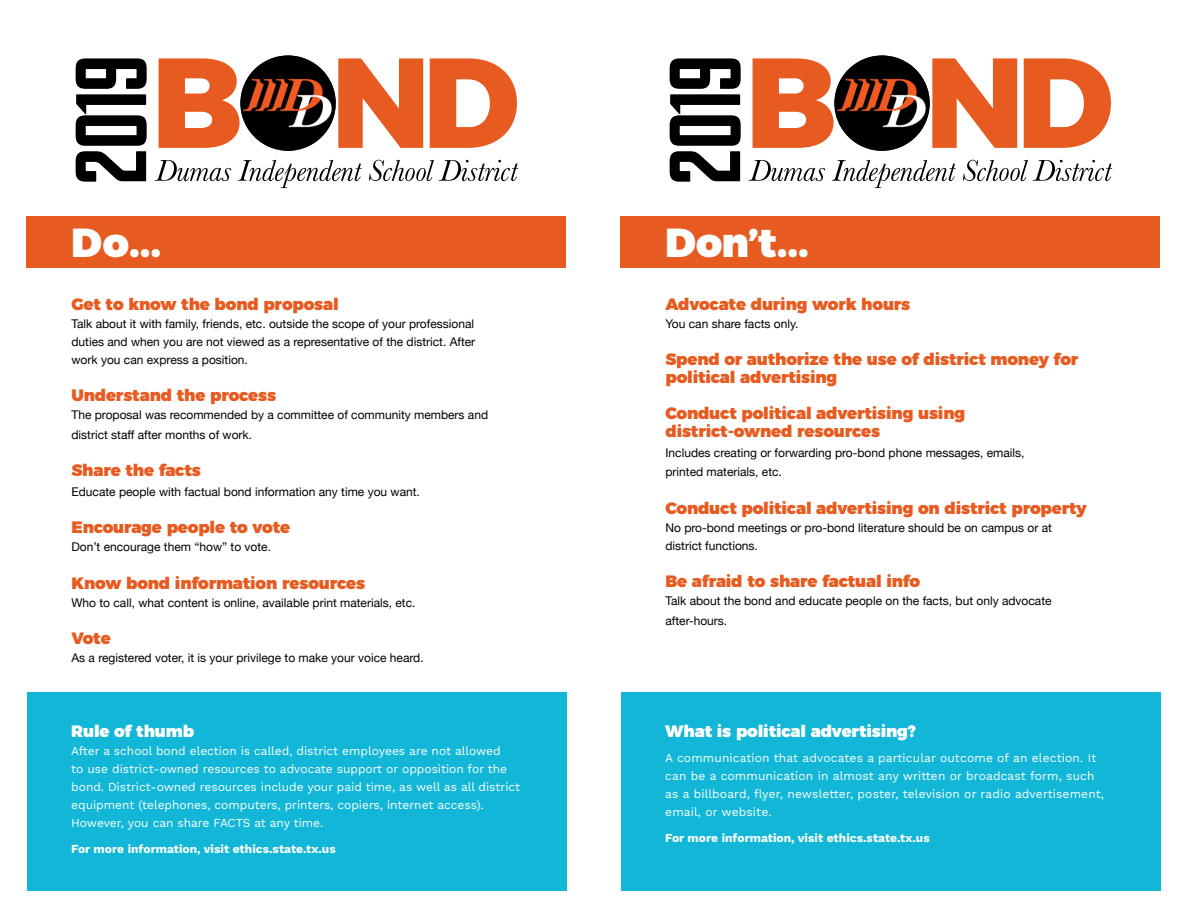
<style>
.page{position:relative;width:1188px;height:918px;background:#fff}
.page>*{position:absolute;margin:0;border:0;box-sizing:border-box;transform-origin:0 0}
.t1{font:900 40.5px "Montserrat";color:#fff}
.t2{font:900 16.5px/18px "Montserrat";letter-spacing:-.01em;color:#e75b20}
.t3{font:900 16.5px "Montserrat";letter-spacing:-.01em;color:#fff}
.t4{font:12px/18px "Helvetica Neue";color:#000}
.t5{font:12px/18px "Work Sans";letter-spacing:-.005em;color:#fff}
.t6{font:700 12px "Work Sans";color:#fff}
</style>
<div class="page">
<div style="left:27px;top:693px;width:540px;height:198px;background:#12b7d8"></div>
<svg style="left:154px;top:160px;width:364px;height:28px"></svg>
<svg style="left:76px;top:58px;width:71px;height:124px"></svg>
<svg style="left:159px;top:58px;width:81px;height:90px"></svg>
<svg style="left:338px;top:58px;width:85px;height:90px"></svg>
<svg style="left:430px;top:58px;width:87px;height:90px"></svg>
<img style="left:240px;top:56px;width:96px;height:95px;border-radius:48px">
<div style="left:240px;top:115px;width:50px;height:9px;background:#000"></div>
<div style="left:26px;top:216px;width:540px;height:51px;background:#e75b20"></div>
<div style="left:621px;top:693px;width:540px;height:198px;background:#12b7d8"></div>
<svg style="left:749px;top:160px;width:363px;height:28px"></svg>
<svg style="left:670px;top:58px;width:71px;height:124px"></svg>
<svg style="left:753px;top:58px;width:81px;height:90px"></svg>
<svg style="left:932px;top:58px;width:85px;height:90px"></svg>
<svg style="left:1024px;top:58px;width:87px;height:90px"></svg>
<img style="left:834px;top:56px;width:96px;height:95px;border-radius:48px">
<div style="left:834px;top:115px;width:50px;height:9px;background:#000"></div>
<div style="left:620px;top:216px;width:540px;height:51px;background:#e75b20"></div>
<h1 class="t1" style="left:71px;top:208px;width:91px">Do...</h1>
<h2 class="t2" style="left:71px;top:294px;width:269px">Get to know the bond proposal</h2>
<p class="t4" style="left:71px;top:315px;width:405px;text-align:justify">Talk about it with family, friends, etc. outside the scope of your professional duties and when you are not viewed as a representative of the district. After work you can express a position.</p>
<h2 class="t2" style="left:71px;top:385px;width:206px">Understand the process</h2>
<p class="t4" style="left:71px;top:406px;width:418px;line-height:19.5px">The proposal was recommended by a committee of community members and district staff after months of work.</p>
<h2 class="t2" style="left:71px;top:460px;width:131px">Share the facts</h2>
<p class="t4" style="left:71px;top:483px;width:350px">Educate people with factual bond information any time you want.</p>
<h2 class="t2" style="left:71px;top:517px;width:220px">Encourage people to vote</h2>
<p class="t4" style="left:71px;top:539px;width:201px">Don’t encourage them “how” to vote.</p>
<h2 class="t2" style="left:71px;top:573px;width:295px">Know bond information resources</h2>
<p class="t4" style="left:71px;top:594px;width:346px">Who to call, what content is online, available print materials, etc.</p>
<h2 class="t2" style="left:71px;top:628px;width:41px">Vote</h2>
<p class="t4" style="left:71px;top:650px;width:354px">As a registered voter, it is your privilege to make your voice heard.</p>
<h2 class="t3" style="left:71px;top:717px;width:124px">Rule of thumb</h2>
<p class="t5" style="left:71px;top:743px;width:450px">After a school bond election is called, district employees are not allowed<br>to use district-owned resources to advocate support or opposition for the bond. District-owned resources include your paid time, as well as all district equipment (telephones, computers, printers, copiers, internet access).<br>However, you can share FACTS at any time.</p>
<p class="t6" style="left:71px;top:842px;width:266px">For more information, visit ethics.state.tx.us</p>
<h1 class="t1" style="left:665px;top:208px;width:145px">Don’t...</h1>
<h2 class="t2" style="left:665px;top:294px;width:246px">Advocate during work hours</h2>
<p class="t4" style="left:665px;top:315px;width:135px">You can share facts only.</p>
<h2 class="t2" style="left:665px;top:349px;width:414px">Spend or authorize the use of district money for political advertising</h2>
<h2 class="t2" style="left:665px;top:403px;width:301px">Conduct political advertising using district-owned resources</h2>
<p class="t4" style="left:665px;top:443px;width:361px;line-height:19.5px">Includes creating or forwarding pro-bond phone messages, emails, printed materials, etc.</p>
<h2 class="t2" style="left:665px;top:498px;width:423px">Conduct political advertising on district property</h2>
<p class="t4" style="left:665px;top:519px;width:388px">No pro-bond meetings or pro-bond literature should be on campus or at district functions.</p>
<h2 class="t2" style="left:665px;top:571px;width:256px">Be afraid to share factual info</h2>
<p class="t4" style="left:665px;top:592px;width:388px;line-height:19.5px">Talk about the bond and educate people on the facts, but only advocate after-hours.</p>
<h2 class="t3" style="left:665px;top:717px;width:252px">What is political advertising?</h2>
<p class="t5" style="left:665px;top:749px;width:440px">A communication that advocates a particular outcome of an election. It can be a communication in almost any written or broadcast form, such as a billboard, flyer, newsletter, poster, television or radio advertisement, email, or website.</p>
<p class="t6" style="left:665px;top:831px;width:266px">For more information, visit ethics.state.tx.us</p>
</div>
